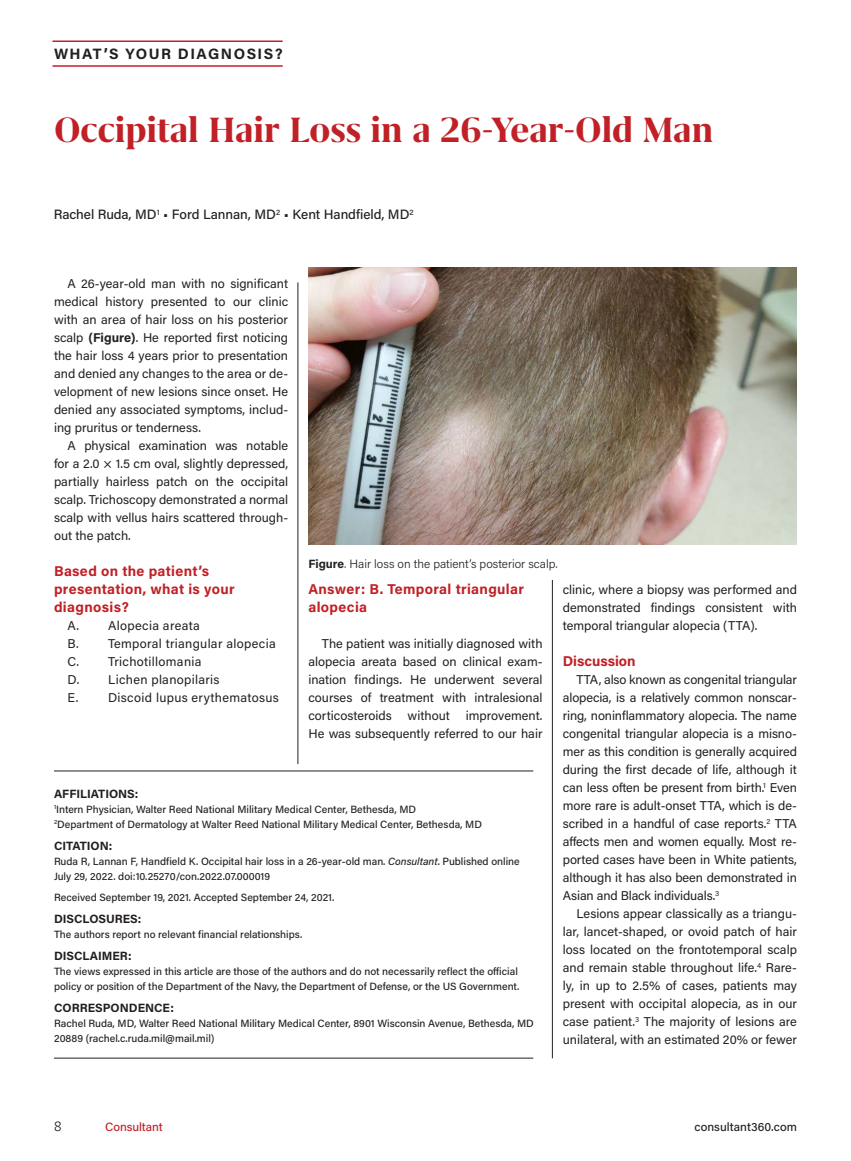
<style>
.page{position:relative;width:851px;height:1161px;background:#fff}
.page>*{position:absolute;margin:0;border:0;box-sizing:border-box;transform-origin:0 0}
.WO18_Feature_Title{font:700 40.5px "Grifo M";color:#c12026}
.t1{font:700 15px "Acumin Pro";letter-spacing:.1em;color:#231f20}
.t2{font:15px "Freight Sans Pro";color:#231f20}
.WO18_Subhead_1{font:700 14.25px/18px "Acumin Pro";letter-spacing:.025em;color:#c12026}
.WO18_Subhead_1-2{font:700 14.25px "Acumin Pro";color:#c12026}
.WO18_Feature_Byline{font:500 13.5px "Acumin Pro";letter-spacing:-.005em;color:#231f20}
.WO18_BODY{font:12.75px/18px "Acumin Pro";color:#231f20;text-align:justify}
.WO18_BODY-2{font:12.75px "Acumin Pro";letter-spacing:.025em;color:#231f20}
.Author_Box_Header{font:700 12px "Acumin Pro";color:#231f20}
.WO18_Caption{font:300 12px "Acumin Pro";color:#231f20}
.t3{font:500 12px "Acumin Pro";letter-spacing:.005em;color:#231f20}
.t4{font:500 12px "Acumin Pro";letter-spacing:-.005em;color:#c12026}
.Author_Box_Info{font:500 10.5px/15px "Acumin Pro";color:#231f20}
.s1{font-weight:700}
.s2{font-style:italic}
</style>
<div class="page">
<hr style="left:52px;top:40px;width:231px;height:2px;background:#c12026">
<hr style="left:52px;top:65px;width:231px;height:2px;background:#c12026">
<hr style="left:297px;top:282px;width:1px;height:482px;background:#231f20">
<hr style="left:552px;top:282px;width:1px;height:776px;background:#231f20">
<hr style="left:54px;top:771px;width:479px;height:1px;background:#231f20">
<hr style="left:54px;top:1058px;width:479px;height:1px;background:#231f20">
<div style="left:308px;top:552px;width:488px;height:28px;background:#fff"></div>
<div style="left:308px;top:267px;width:488px;height:290px;background:#fff"></div>
<img style="left:308px;top:267px;width:488px;height:277px">
<p class="t1" style="left:54px;top:43px;width:230px">WHAT’S YOUR DIAGNOSIS?</p>
<p class="WO18_Feature_Title" style="left:54px;top:109px;width:660px">Occipital Hair Loss in a 26-Year-Old Man</p>
<p class="WO18_Feature_Byline" style="left:54px;top:205px;width:361px">Rachel Ruda, MD<sup>1</sup> • Ford Lannan, MD<sup>2</sup> • Kent Handfield, MD<sup>2</sup></p>
<p class="WO18_BODY" style="left:54px;top:274px;width:236px;text-indent:14px">A 26-year-old man with no significant medical history presented to our clinic with an area of hair loss on his posterior scalp <span class="s1">(Figure)</span>. He reported first noticing the hair loss 4 years prior to presentation and denied any changes to the area or de&shy;velopment of new lesions since onset. He denied any associated symptoms, includ&shy;ing pruritus or tenderness.</p>
<p class="WO18_BODY" style="left:54px;top:436px;width:236px;text-indent:14px">A physical examination was notable for a 2.0 × 1.5 cm oval, slightly depressed, partially hairless patch on the occipital scalp. Trichoscopy demonstrated a normal scalp with vellus hairs scattered through&shy;out the patch.</p>
<p class="WO18_Subhead_1" style="left:54px;top:561px;width:182px">Based on the patient’s presentation, what is your diagnosis?</p>
<p class="WO18_BODY-2" style="left:68px;top:617px;width:134px">A. Alopecia areata</p>
<p class="WO18_BODY-2" style="left:68px;top:635px;width:210px">B. Temporal triangular alopecia</p>
<p class="WO18_BODY-2" style="left:68px;top:653px;width:135px">C. Trichotillomania</p>
<p class="WO18_BODY-2" style="left:68px;top:671px;width:153px">D. Lichen planopilaris</p>
<p class="WO18_BODY-2" style="left:68px;top:689px;width:213px">E. Discoid lupus erythematosus</p>
<p class="WO18_Caption" style="left:308px;top:555px;width:251px"><span class="s1">Figure</span>. Hair loss on the patient’s posterior scalp.</p>
<p class="WO18_Subhead_1" style="left:308px;top:579px;width:217px">Answer: B. Temporal triangular alopecia</p>
<p class="WO18_BODY" style="left:308px;top:634px;width:236px;text-indent:14px">The patient was initially diagnosed with alopecia areata based on clinical exam&shy;ination findings. He underwent several courses of treatment with intralesional corticosteroids without improvement.<br>He was subsequently referred to our hair</p>
<p class="WO18_BODY" style="left:562px;top:580px;width:236px">clinic, where a biopsy was performed and demonstrated findings consistent with temporal triangular alopecia (TTA).</p>
<p class="WO18_Subhead_1-2" style="left:563px;top:651px;width:74px">Discussion</p>
<p class="WO18_BODY" style="left:563px;top:670px;width:236px;text-indent:14px">TTA, also known as congenital triangular alopecia, is a relatively common nonscar&shy;ring, noninflammatory alopecia. The name congenital triangular alopecia is a misno&shy;mer as this condition is generally acquired during the first decade of life, although it can less often be present from birth.<sup>1</sup> Even more rare is adult-onset TTA, which is de&shy;scribed in a handful of case reports.<sup>2</sup> TTA affects men and women equally. Most re&shy;ported cases have been in White patients, although it has also been demonstrated in Asian and Black individuals.<sup>3</sup></p>
<p class="WO18_BODY" style="left:563px;top:904px;width:236px;text-indent:14px">Lesions appear classically as a triangu&shy;lar, lancet-shaped, or ovoid patch of hair loss located on the frontotemporal scalp and remain stable throughout life.<sup>4</sup> Rare&shy;ly, in up to 2.5% of cases, patients may present with occipital alopecia, as in our case patient.<sup>3</sup> The majority of lesions are unilateral, with an estimated 20% or fewer</p>
<p class="Author_Box_Header" style="left:54px;top:785px;width:86px">AFFILIATIONS:</p>
<p class="Author_Box_Info" style="left:54px;top:801px;width:429px"><sup>1</sup>Intern Physician, Walter Reed National Military Medical Center, Bethesda, MD<br><sup>2</sup>Department of Dermatology at Walter Reed National Military Medical Center, Bethesda, MD</p>
<p class="Author_Box_Header" style="left:54px;top:837px;width:60px">CITATION:</p>
<p class="Author_Box_Info" style="left:54px;top:853px;width:467px">Ruda R, Lannan F, Handfield K. Occipital hair loss in a 26-year-old man. <span class="s2">Consultant</span>. Published online<br>July 29, 2022. doi:10.25270/con.2022.07.000019</p>
<p class="Author_Box_Info" style="left:54px;top:890px;width:282px">Received September 19, 2021. Accepted September 24, 2021.</p>
<p class="Author_Box_Header" style="left:54px;top:911px;width:89px">DISCLOSURES:</p>
<p class="Author_Box_Info" style="left:54px;top:927px;width:250px">The authors report no relevant financial relationships.</p>
<p class="Author_Box_Header" style="left:54px;top:947px;width:79px">DISCLAIMER:</p>
<p class="Author_Box_Info" style="left:54px;top:963px;width:467px">The views expressed in this article are those of the authors and do not necessarily reflect the official policy or position of the Department of the Navy, the Department of Defense, or the US Government.</p>
<p class="Author_Box_Header" style="left:54px;top:999px;width:121px">CORRESPONDENCE:</p>
<p class="Author_Box_Info" style="left:54px;top:1015px;width:481px">Rachel Ruda, MD, Walter Reed National Military Medical Center, 8901 Wisconsin Avenue, Bethesda, MD<br>20889 (rachel.c.ruda.mil@mail.mil)</p>
<p class="t2" style="left:54px;top:1116px;width:9px">8</p>
<p class="t4" style="left:105px;top:1119px;width:59px">Consultant</p>
<p class="t3" style="left:694px;top:1119px;width:104px">consultant360.com</p>
</div>
